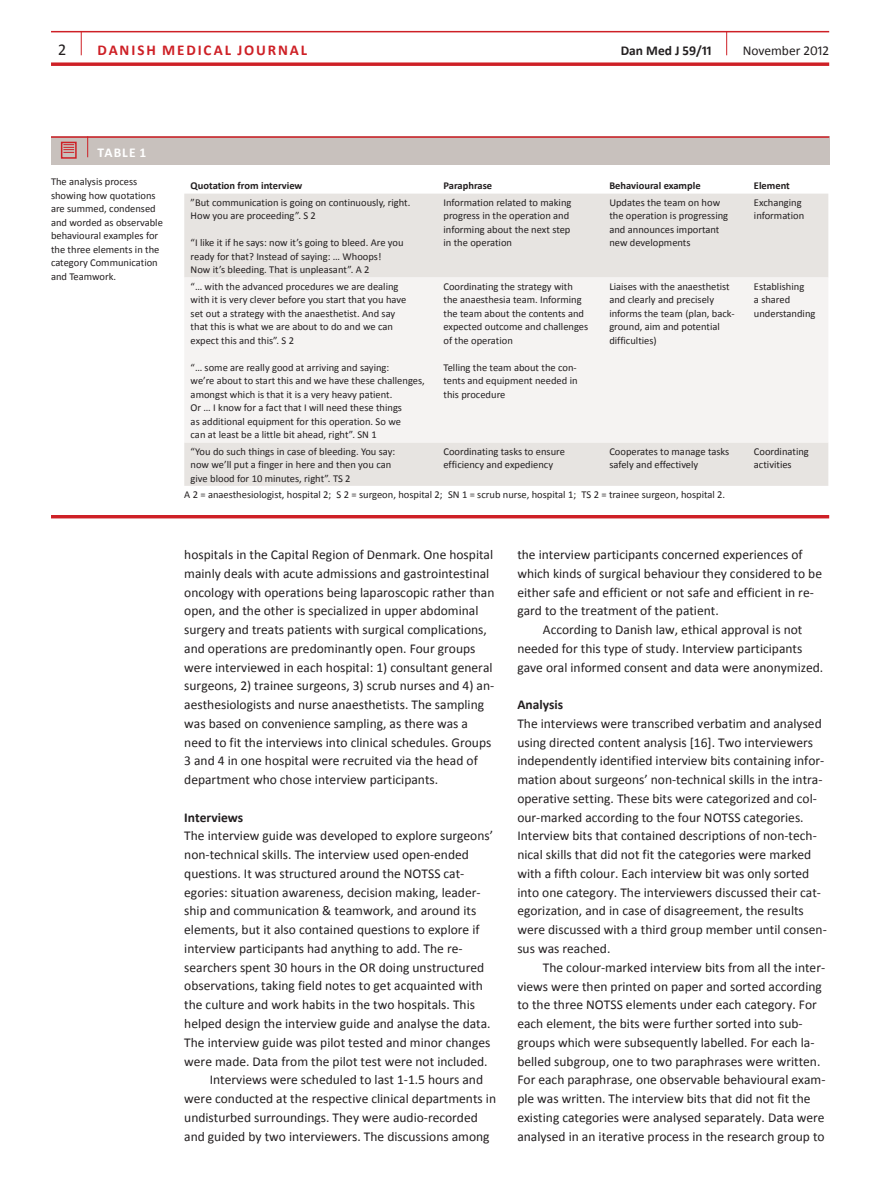
<style>
.page{position:relative;width:893px;height:1191px;background:#fff}
.page>*{position:absolute;margin:0;border:0;box-sizing:border-box;transform-origin:0 0}
.t1{font:16.5px "Calibri";color:#231f20}
.t2{font:700 15px "Calibri";letter-spacing:.125em;color:#ce2026}
.t3{font:13.5px/18.8px "Calibri";color:#231f20}
.t4{font:700 13.5px "Calibri";color:#231f20}
.t5{font:700 13.5px "Calibri";color:#fff}
.t6{font:10.5px/13.5px "Calibri";color:#231f20}
.t7{font:700 10.5px "Calibri";color:#231f20}
</style>
<div class="page">
<hr style="left:51px;top:31px;width:778px;height:1px;background:#ce2026">
<svg style="left:51px;top:62px;width:778px;height:4px;background:#d43d43"></svg>
<svg style="left:81px;top:32px;width:1px;height:23px"></svg>
<svg style="left:726px;top:32px;width:1px;height:23px"></svg>
<div style="left:184px;top:194px;width:644px;height:292px;background:#e7e4e1"></div>
<div style="left:184px;top:277px;width:644px;height:165px;background:#f5f3f2"></div>
<div style="left:51px;top:136px;width:778px;height:28px;background:#c8c1bd"></div>
<hr style="left:51px;top:136px;width:778px;height:2px;background:#ce2026">
<svg style="left:87px;top:136px;width:1px;height:21px"></svg>
<div style="left:61px;top:142px;width:16px;height:17px;border:2px solid #ce2026"></div>
<svg style="left:63px;top:144px;width:11px;height:9px"></svg>
<hr style="left:51px;top:515px;width:778px;height:3px;background:#ce2026">
<p class="t1" style="left:58px;top:40px;width:10px">2</p>
<p class="t2" style="left:98px;top:41px;width:191px">danish mEdical JOURNAL</p>
<p class="t4" style="left:621px;top:42px;width:92px">Dan Med J 59/11</p>
<p class="t3" style="left:743px;top:41px;width:88px">November 2012</p>
<p class="t5" style="left:98px;top:144px;width:50px">Table 1</p>
<p class="t6" style="left:51px;top:174px;width:113px">The analysis process showing how quotations are summed, condensed and worded as observable behavioural examples for the three elements in the category Communication and Teamwork.</p>
<p class="t7" style="left:191px;top:179px;width:113px">Quotation from interview</p>
<p class="t7" style="left:443px;top:179px;width:50px">Paraphrase</p>
<p class="t7" style="left:609px;top:179px;width:93px">Behavioural example</p>
<p class="t7" style="left:754px;top:179px;width:37px">Element</p>
<p class="t6" style="left:191px;top:195px;width:221px">”But communication is going on continuously, right.<br>How you are proceeding”. S 2</p>
<p class="t6" style="left:191px;top:235px;width:214px">“I like it if he says: now it’s going to bleed. Are you ready for that? Instead of saying: … Whoops!<br>Now it’s bleeding. That is unpleasant”. A 2</p>
<p class="t6" style="left:443px;top:195px;width:129px">Information related to making progress in the operation and informing about the next step in the operation</p>
<p class="t6" style="left:609px;top:195px;width:120px">Updates the team on how the operation is progressing and announces important new developments</p>
<p class="t6" style="left:754px;top:195px;width:52px">Exchanging information</p>
<p class="t6" style="left:191px;top:279px;width:217px">“… with the advanced procedures we are dealing with it is very clever before you start that you have set out a strategy with the anaesthetist. And say that this is what we are about to do and we can expect this and this”. S 2</p>
<p class="t6" style="left:191px;top:360px;width:236px">“… some are really good at arriving and saying:<br>we’re about to start this and we have these challenges, amongst which is that it is a very heavy patient.<br>Or … I know for a fact that I will need these things<br>as additional equipment for this operation. So we<br>can at least be a little bit ahead, right”. SN 1</p>
<p class="t6" style="left:443px;top:279px;width:146px">Coordinating the strategy with the anaesthesia team. Informing the team about the contents and expected outcome and challenges of the operation</p>
<p class="t6" style="left:443px;top:360px;width:136px;text-align:justify">Telling the team about the con&shy;tents and equipment needed in this procedure</p>
<p class="t6" style="left:609px;top:279px;width:127px">Liaises with the anaesthetist and clearly and precisely informs the team (plan, back&shy;ground, aim and potential difficulties)</p>
<p class="t6" style="left:754px;top:279px;width:63px">Establishing<br>a shared understanding</p>
<p class="t6" style="left:191px;top:444px;width:206px">“You do such things in case of bleeding. You say: now we’ll put a finger in here and then you can give blood for 10 minutes, right”. TS 2</p>
<p class="t6" style="left:443px;top:444px;width:123px">Coordinating tasks to ensure efficiency and expediency</p>
<p class="t6" style="left:609px;top:444px;width:121px">Cooperates to manage tasks safely and effectively</p>
<p class="t6" style="left:754px;top:444px;width:56px">Coordinating activities</p>
<p class="t6" style="left:184px;top:487px;width:542px">A 2 = anaesthesiologist, hospital 2; S 2 = surgeon, hospital 2; SN 1 = scrub nurse, hospital 1; TS 2 = trainee surgeon, hospital 2.</p>
<p class="t3" style="left:184px;top:544px;width:312px">hospitals in the Capital Region of Denmark. One hospital mainly deals with acute admissions and gastrointestinal oncology with operations being laparoscopic rather than open, and the other is specialized in upper abdominal surgery and treats patients with surgical complications, and operations are predominantly open. Four groups were interviewed in each hospital: 1) consultant general surgeons, 2) trainee surgeons, 3) scrub nurses and 4) an&shy;aesthesiologists and nurse anaesthetists. The sampling was based on convenience sampling, as there was a need to fit the interviews into clinical schedules. Groups 3 and 4 in one hospital were recruited via the head of department who chose interview participants.</p>
<p class="t4" style="left:184px;top:809px;width:61px">Interviews</p>
<p class="t3" style="left:184px;top:826px;width:310px">The interview guide was developed to explore surgeons’</p>
<p class="t3" style="left:184px;top:844px;width:286px">non-technical skills. The interview used open-ended</p>
<p class="t3" style="left:184px;top:863px;width:281px">questions. It was structured around the NOTSS cat-</p>
<p class="t3" style="left:184px;top:882px;width:298px">egories: situation awareness, decision making, leader-</p>
<p class="t3" style="left:184px;top:901px;width:293px">ship and communication &amp; teamwork, and around its</p>
<p class="t3" style="left:184px;top:919px;width:297px">elements, but it also contained questions to explore if</p>
<p class="t3" style="left:184px;top:938px;width:280px">interview participants had anything to add. The re-</p>
<p class="t3" style="left:184px;top:957px;width:301px">searchers spent 30 hours in the OR doing unstructured</p>
<p class="t3" style="left:184px;top:976px;width:300px">observations, taking field notes to get acquainted with</p>
<p class="t3" style="left:184px;top:994px;width:292px">the culture and work habits in the two hospitals. This</p>
<p class="t3" style="left:184px;top:1013px;width:308px">helped design the interview guide and analyse the data.</p>
<p class="t3" style="left:184px;top:1032px;width:308px">The interview guide was pilot tested and minor changes</p>
<p class="t3" style="left:184px;top:1051px;width:305px">were made. Data from the pilot test were not included.</p>
<p class="t3" style="left:210px;top:1069px;width:275px">Interviews were scheduled to last 1-1.5 hours and</p>
<p class="t3" style="left:184px;top:1088px;width:313px">were conducted at the respective clinical departments in</p>
<p class="t3" style="left:184px;top:1107px;width:295px">undisturbed surroundings. They were audio-recorded</p>
<p class="t3" style="left:184px;top:1126px;width:307px">and guided by two interviewers. The discussions among</p>
<p class="t3" style="left:517px;top:544px;width:306px">the interview participants concerned experiences of which kinds of surgical behaviour they considered to be either safe and efficient or not safe and efficient in re&shy;gard to the treatment of the patient.</p>
<p class="t3" style="left:517px;top:619px;width:307px;text-indent:26px">According to Danish law, ethical approval is not needed for this type of study. Interview participants gave oral informed consent and data were anonymized.</p>
<p class="t4" style="left:517px;top:696px;width:47px">Analysis</p>
<p class="t3" style="left:517px;top:713px;width:311px">The interviews were transcribed verbatim and analysed using directed content analysis [16]. Two interviewers independently identified interview bits containing infor&shy;mation about surgeons’ non-technical skills in the intra&shy;operative setting. These bits were categorized and col&shy;our-marked according to the four NOTSS categories.<br>Interview bits that contained descriptions of non-tech&shy;nical skills that did not fit the categories were marked with a fifth colour. Each interview bit was only sorted into one category. The interviewers discussed their cat&shy;egorization, and in case of disagreement, the results were discussed with a third group member until consen&shy;sus was reached.</p>
<p class="t3" style="left:517px;top:957px;width:310px;text-indent:26px">The colour-marked interview bits from all the inter&shy;views were then printed on paper and sorted according to the three NOTSS elements under each category. For each element, the bits were further sorted into sub&shy;groups which were subsequently labelled. For each la&shy;belled subgroup, one to two paraphrases were written.<br>For each paraphrase, one observable behavioural exam&shy;ple was written. The interview bits that did not fit the existing categories were analysed separately. Data were analysed in an iterative process in the research group to</p>
</div>
